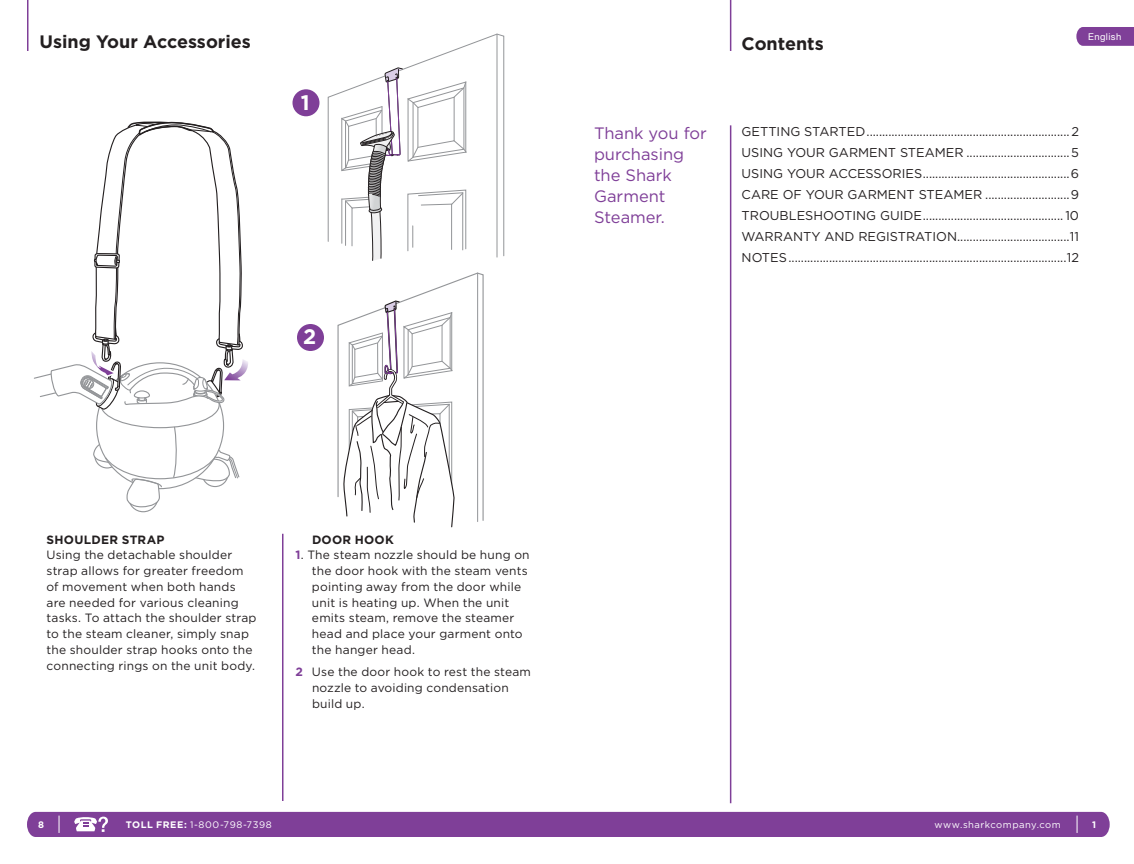
<style>
.page{position:relative;width:1134px;height:864px;background:#fff}
.page>*{position:absolute;margin:0;border:0;box-sizing:border-box;transform-origin:0 0}
.t1{font:700 21px "Gotham";color:#fff}
.t2{font:700 18px "Gotham";color:#231f20}
.t3{font:16.5px/21px "Gotham";color:#7f3f98}
.t4{font:12.75px/21px "Gotham";color:#231f20;text-align:justify}
.t5{font:12px/15.8px "Gotham";letter-spacing:.015em;color:#231f20}
.t6{font:700 12px "Gotham";letter-spacing:.02em;color:#231f20}
.t7{font:9.45px "Gotham";letter-spacing:.05em;color:#fff}
.t8{font:9.45px "Helvetica Neue LT Std";letter-spacing:.04em;color:#fff}
.t9{font:700 9.45px "Gotham";color:#fff}
.s1{font-weight:700;color:#7f3f98}
.s2{font-weight:700}
</style>
<div class="page">
<hr style="left:27px;top:0;width:1px;height:51px;background:#7f3f98">
<hr style="left:282px;top:534px;width:2px;height:267px;background:#7f3f98">
<div style="left:128px;top:482px;width:30px;height:30px;border:1px solid #939598;border-radius:50%"></div>
<svg style="left:34px;top:121px;width:214px;height:387px"></svg>
<div style="left:297px;top:324px;width:27px;height:27px;background:#7f3f98;border-radius:50%"></div>
<svg style="left:328px;top:33px;width:176px;height:224px"></svg>
<hr style="left:497px;top:34px;width:1px;height:223px;background:#939598">
<svg style="left:337px;top:67px;width:147px;height:461px"></svg>
<div style="left:292px;top:89px;width:28px;height:27px;background:#7f3f98;border-radius:50%"></div>
<div style="left:27px;top:812px;width:1083px;height:25px;background:#7f3f98"></div>
<svg style="left:1076px;top:27px;width:58px;height:19px"></svg>
<hr style="left:730px;top:125px;width:1px;height:678px;background:#7f3f98">
<hr style="left:730px;top:0;width:1px;height:51px;background:#7f3f98">
<h2 class="t2" style="left:39px;top:35px;width:213px">Using Your Accessories</h2>
<h1 class="t1" style="left:301px;top:94px;width:10px">1</h1>
<h1 class="t1" style="left:303px;top:329px;width:15px">2</h1>
<p class="t3" style="left:594px;top:124px;width:114px">Thank you for purchasing the Shark<br>Garment<br>Steamer.</p>
<h2 class="t2" style="left:742px;top:37px;width:84px">Contents</h2>
<p class="t8" style="left:1088px;top:33px;width:35px">English</p>
<p class="t4" style="left:742px;top:122px;width:339px">GETTING STARTED .................................................................2<br>USING YOUR GARMENT STEAMER .................................5<br>USING YOUR ACCESSORIES ...............................................6<br>CARE OF YOUR GARMENT STEAMER ...........................9<br>TROUBLESHOOTING GUIDE ............................................. 10<br>WARRANTY AND REGISTRATION ....................................11<br>NOTES .........................................................................................12</p>
<p class="t6" style="left:46px;top:535px;width:119px">SHOULDER STRAP</p>
<p class="t5" style="left:46px;top:548px;width:212px">Using the detachable shoulder strap allows for greater freedom of movement when both hands are needed for various cleaning tasks. To attach the shoulder strap to the steam cleaner, simply snap the shoulder strap hooks onto the connecting rings on the unit body.</p>
<p class="t6" style="left:312px;top:535px;width:83px">DOOR HOOK</p>
<p class="t5" style="left:312px;top:548px;width:219px;text-indent:-16px"><span class="s1">1</span>. The steam nozzle should be hung on the door hook with the steam vents pointing away from the door while unit is heating up. When the unit emits steam, remove the steamer head and place your garment onto the hanger head.</p>
<p class="t5" style="left:312px;top:665px;width:220px;text-indent:-16px"><span class="s1">2</span> Use the door hook to rest the steam nozzle to avoiding condensation build up.</p>
<p class="t9" style="left:38px;top:821px;width:7px">8</p>
<p class="t7" style="left:126px;top:821px;width:148px"><span class="s2">TOLL FREE:</span> 1-800-798-7398</p>
<p class="t7" style="left:934px;top:821px;width:128px">www.sharkcompany.com</p>
<p class="t9" style="left:1092px;top:821px;width:5px">1</p>
</div>
